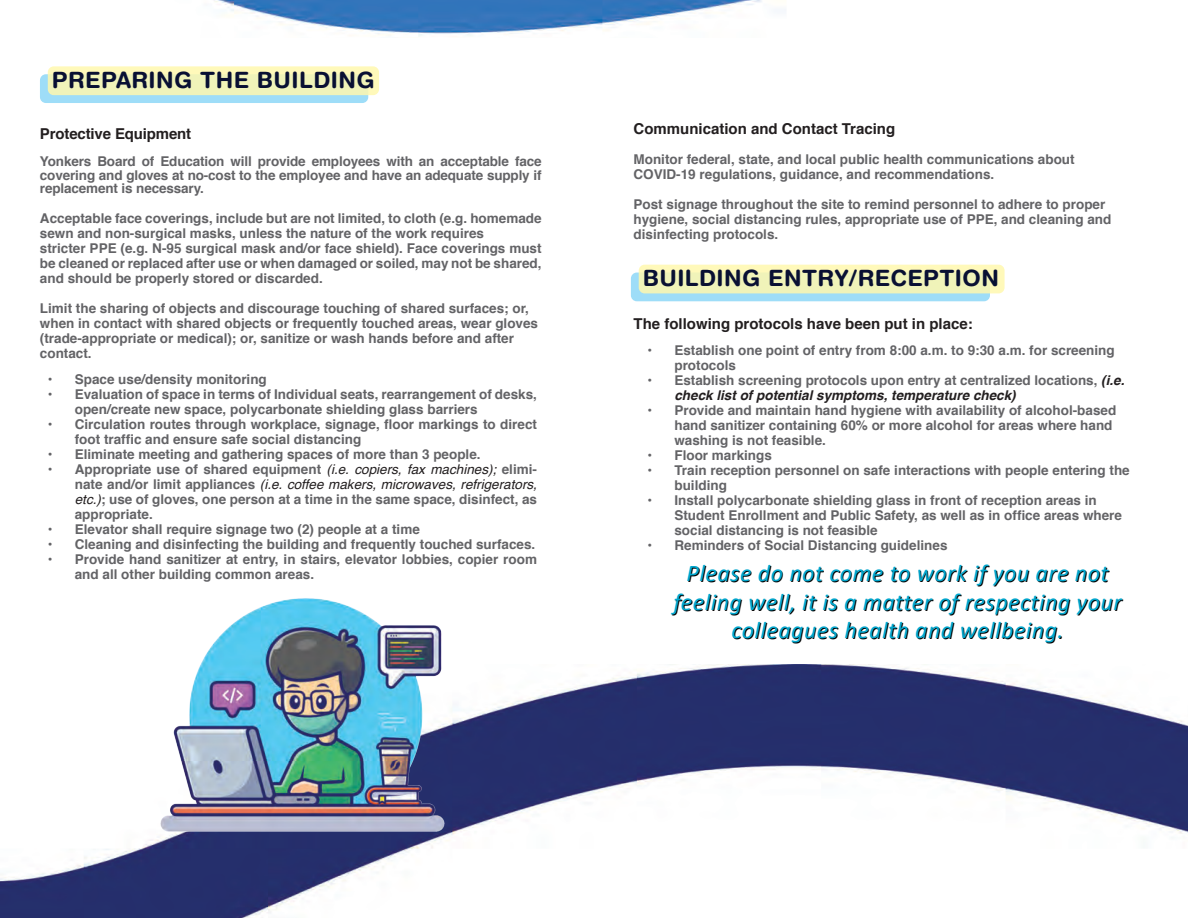
<style>
.page{position:relative;width:1188px;height:918px;background:#fff}
.page>*{position:absolute;margin:0;border:0;box-sizing:border-box;transform-origin:0 0}
.t1{font:italic 24px/28.8px "Calibri";letter-spacing:.02em;color:#00a6cd;text-align:center}
.t2{font:700 22.5px "Helvetica Rounded";letter-spacing:.02em;color:#091033}
.t3{font:700 15px "Helvetica";color:#231f20}
.t4{font:700 13.5px/15px "Helvetica";color:#636366}
.s1{font-weight:400;font-style:italic;color:#231f20}
.s2{font-style:italic;color:#231f20}
</style>
<div class="page">
<img style="left:214px;top:0;width:548px;height:36px">
<div style="left:40px;top:74px;width:328px;height:29px;background:#9eddf8;border-radius:6px"></div>
<div style="left:48px;top:66px;width:331px;height:29px;background:linear-gradient(to right,#f3f4b9,#f5f5b9);border-radius:6px"></div>
<svg style="left:631px;top:273px;width:359px;height:28px;fill:#9eddf8"></svg>
<div style="left:639px;top:265px;width:366px;height:28px;background:linear-gradient(to right,#f3f4b9,#f5f5b9);border-radius:6px"></div>
<img style="left:0;top:664px;width:1188px;height:254px">
<img style="left:78px;top:598px;width:445px;height:285px">
<h2 class="t2" style="left:52px;top:66px;width:324px">PREPARING THE BUILDING</h2>
<p class="t3" style="left:40px;top:122px;width:153px">Protective Equipment</p>
<p class="t4" style="left:40px;top:155px;width:503px;line-height:13.5px;text-align:justify">Yonkers Board of Education will provide employees with an acceptable face covering and gloves at no-cost to the employee and have an adequate supply if replacement is necessary.</p>
<p class="t4" style="left:40px;top:211px;width:503px">Acceptable face coverings, include but are not limited, to cloth (e.g. homemade sewn and non-surgical masks, unless the nature of the work requires<br>stricter PPE (e.g. N-95 surgical mask and/or face shield). Face coverings must be cleaned or replaced after use or when damaged or soiled, may not be shared, and should be properly stored or discarded.</p>
<p class="t4" style="left:40px;top:301px;width:500px">Limit the sharing of objects and discourage touching of shared surfaces; or, when in contact with shared objects or frequently touched areas, wear gloves (trade-appropriate or medical); or, sanitize or wash hands before and after contact.</p>
<p class="t4" style="left:48px;top:372px;width:221px">• Space use/density monitoring</p>
<p class="t4" style="left:75px;top:387px;width:464px;text-indent:-27px">• Evaluation of space in terms of Individual seats, rearrangement of desks, open/create new space, polycarbonate shielding glass barriers</p>
<p class="t4" style="left:75px;top:417px;width:464px;text-indent:-27px">• Circulation routes through workplace, signage, floor markings to direct foot traffic and ensure safe social distancing</p>
<p class="t4" style="left:48px;top:447px;width:434px">• Eliminate meeting and gathering spaces of more than 3 people.</p>
<p class="t4" style="left:75px;top:462px;width:464px;text-align:justify;text-indent:-27px">• Appropriate use of shared equipment <span class="s1">(i.e. copiers, fax machines);</span> elimi&shy;nate and/or limit appliances <span class="s1">(i.e. coffee makers, microwaves, refrigerators, etc.)</span>; use of gloves, one person at a time in the same space, disinfect, as appropriate.</p>
<p class="t4" style="left:48px;top:522px;width:374px">• Elevator shall require signage two (2) people at a time</p>
<p class="t4" style="left:48px;top:537px;width:489px">• Cleaning and disinfecting the building and frequently touched surfaces.</p>
<p class="t4" style="left:75px;top:552px;width:464px;text-indent:-27px">• Provide hand sanitizer at entry, in stairs, elevator lobbies, copier room and all other building common areas.</p>
<p class="t3" style="left:634px;top:117px;width:263px">Communication and Contact Tracing</p>
<p class="t4" style="left:634px;top:152px;width:443px">Monitor federal, state, and local public health communications about<br>COVID-19 regulations, guidance, and recommendations.</p>
<p class="t4" style="left:634px;top:197px;width:479px">Post signage throughout the site to remind personnel to adhere to proper hygiene, social distancing rules, appropriate use of PPE, and cleaning and disinfecting protocols.</p>
<h2 class="t2" style="left:643px;top:264px;width:358px">BUILDING ENTRY/RECEPTION</h2>
<p class="t3" style="left:634px;top:311px;width:341px">The following protocols have been put in place:</p>
<p class="t4" style="left:674px;top:343px;width:442px;text-indent:-27px">• Establish one point of entry from 8:00 a.m. to 9:30 a.m. for screening protocols</p>
<p class="t4" style="left:674px;top:373px;width:452px;text-indent:-27px">• Establish screening protocols upon entry at centralized locations, <span class="s2">(i.e. check list of potential symptoms, temperature check)</span></p>
<p class="t4" style="left:674px;top:403px;width:443px;text-indent:-27px">• Provide and maintain hand hygiene with availability of alcohol-based hand sanitizer containing 60% or more alcohol for areas where hand washing is not feasible.</p>
<p class="t4" style="left:647px;top:448px;width:126px">• Floor markings</p>
<p class="t4" style="left:674px;top:463px;width:457px;text-indent:-27px">• Train reception personnel on safe interactions with people entering the building</p>
<p class="t4" style="left:674px;top:493px;width:449px;text-indent:-27px">• Install polycarbonate shielding glass in front of reception areas in<br>Student Enrollment and Public Safety, as well as in office areas where social distancing is not feasible</p>
<p class="t4" style="left:647px;top:538px;width:302px">• Reminders of Social Distancing guidelines</p>
<h1 class="t1" style="left:673px;top:557px;width:450px">Please do not come to work if you are not feeling well, it is a matter of respecting your colleagues health and wellbeing.</h1>
</div>
